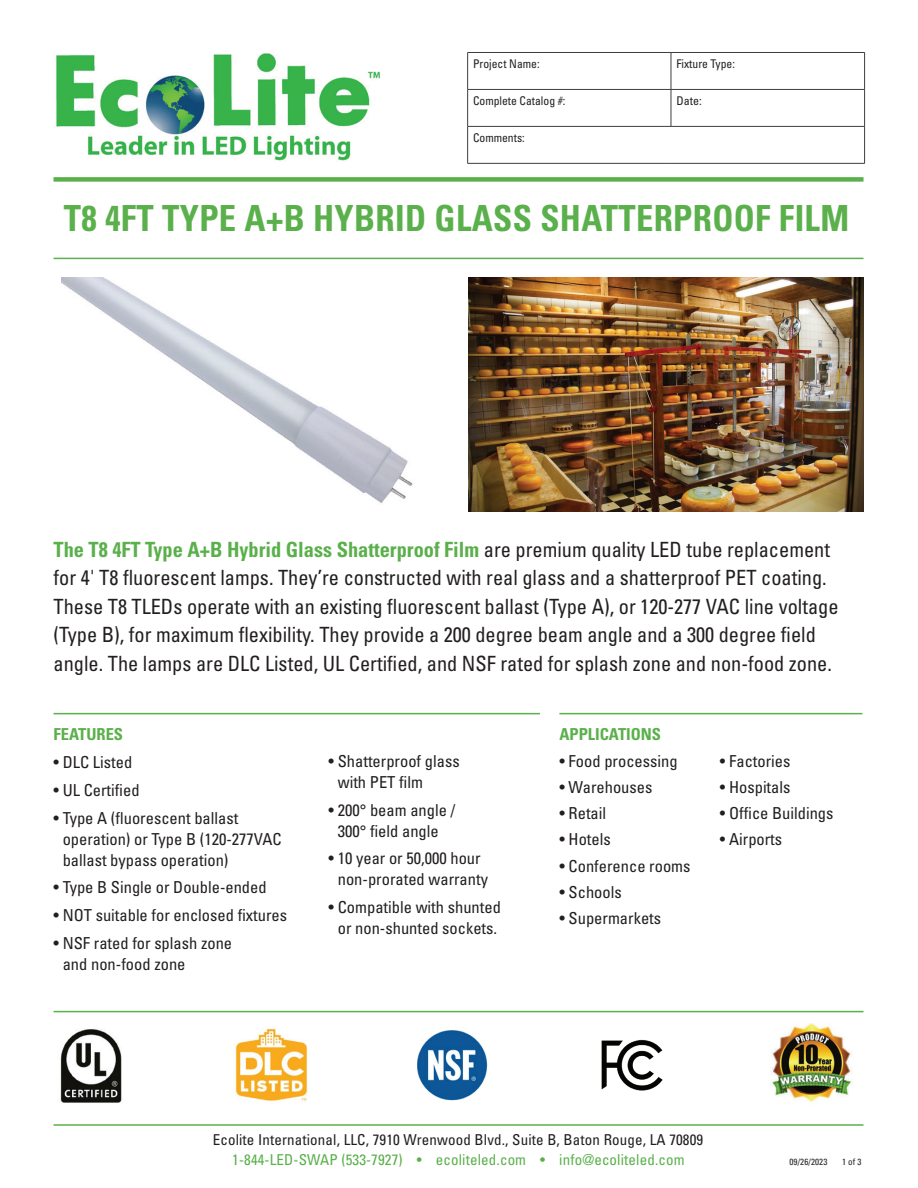
<style>
.page{position:relative;width:918px;height:1188px;background:#fff}
.page>*{position:absolute;margin:0;border:0;box-sizing:border-box;transform-origin:0 0}
.t1{font:700 condensed 36px "Univers";letter-spacing:.01em;color:#5ab04b;scale:.96 1}
.t2{font:condensed 21px/28.5px "Univers";color:#231f20}
.t3{font:condensed 16.5px/21px "Univers";color:#231f20}
.t4{font:700 condensed 16.5px "Univers";color:#5ab04b}
.t5{font:condensed 15px "Univers";letter-spacing:.01em;color:#231f20}
.t6{font:condensed 15px "Univers";letter-spacing:.01em;color:#5ab04b}
.t7{font:condensed 12px "Univers";color:#231f20}
.t8{font:condensed 9px "Univers";letter-spacing:.01em;color:#231f20}
.s1{font-weight:700;color:#5ab04b}
</style>
<div class="page">
<hr style="left:54px;top:1124px;width:810px;height:2px;background:#5ab04b">
<div style="left:54px;top:177px;width:810px;height:5px;background:#5ab04b"></div>
<hr style="left:467px;top:52px;width:204px;height:1px;background:#3e3e3f">
<hr style="left:467px;top:53px;width:1px;height:36px;background:#3e3e3f">
<hr style="left:671px;top:52px;width:194px;height:1px;background:#3e3e3f">
<hr style="left:671px;top:53px;width:1px;height:36px;background:#3e3e3f">
<hr style="left:864px;top:53px;width:1px;height:36px;background:#3e3e3f">
<hr style="left:467px;top:89px;width:204px;height:1px;background:#3e3e3f">
<hr style="left:467px;top:90px;width:1px;height:36px;background:#3e3e3f">
<hr style="left:671px;top:89px;width:194px;height:1px;background:#3e3e3f">
<hr style="left:671px;top:90px;width:1px;height:36px;background:#3e3e3f">
<hr style="left:864px;top:90px;width:1px;height:36px;background:#3e3e3f">
<hr style="left:467px;top:126px;width:204px;height:1px;background:#3e3e3f">
<hr style="left:467px;top:127px;width:1px;height:36px;background:#3e3e3f">
<hr style="left:671px;top:126px;width:194px;height:1px;background:#3e3e3f">
<hr style="left:864px;top:127px;width:1px;height:36px;background:#3e3e3f">
<hr style="left:467px;top:163px;width:204px;height:1px;background:#3e3e3f">
<hr style="left:671px;top:163px;width:194px;height:1px;background:#3e3e3f">
<img style="left:56px;top:53px;width:324px;height:108px">
<hr style="left:54px;top:713px;width:486px;height:1px;background:#5ab04b">
<hr style="left:559px;top:713px;width:303px;height:1px;background:#5ab04b">
<img style="left:601px;top:1039px;width:62px;height:52px">
<img style="left:771px;top:1024px;width:81px;height:79px">
<hr style="left:54px;top:1011px;width:810px;height:1px;background:#5ab04b">
<hr style="left:54px;top:258px;width:810px;height:1px;background:#5ab04b">
<img style="left:468px;top:278px;width:396px;height:234px">
<img style="left:235px;top:1028px;width:73px;height:73px">
<img style="left:417px;top:1030px;width:70px;height:71px">
<img style="left:60px;top:1029px;width:62px;height:73px">
<img style="left:62px;top:278px;width:351px;height:226px">
<p class="t7" style="left:473px;top:56px;width:68px">Project Name:</p>
<p class="t7" style="left:676px;top:56px;width:60px">Fixture Type:</p>
<p class="t7" style="left:473px;top:93px;width:94px">Complete Catalog #:</p>
<p class="t7" style="left:676px;top:93px;width:27px">Date:</p>
<p class="t7" style="left:473px;top:130px;width:53px">Comments:</p>
<h1 class="t1" style="left:64px;top:196px;width:819px">T8 4FT TYPE A+B HYBRID GLASS SHATTERPROOF FILM</h1>
<p class="t2" style="left:54px;top:535px;width:787px"><span class="s1">The T8 4FT Type A+B Hybrid Glass Shatterproof Film</span> are premium quality LED tube replacement for 4' T8 fluorescent lamps. They’re constructed with real glass and a shatterproof PET coating.<br>These T8 TLEDs operate with an existing fluorescent ballast (Type A), or 120-277 VAC line voltage (Type B), for maximum flexibility. They provide a 200 degree beam angle and a 300 degree field angle. The lamps are DLC Listed, UL Certified, and NSF rated for splash zone and non-food zone.</p>
<p class="t4" style="left:54px;top:724px;width:71px">FEATURES</p>
<p class="t3" style="left:54px;top:751px;width:80px">• DLC Listed</p>
<p class="t3" style="left:54px;top:779px;width:88px">• UL Certified</p>
<p class="t3" style="left:63px;top:807px;width:221px;text-indent:-9px">• Type A (fluorescent ballast operation) or Type B (120-277VAC ballast bypass operation)</p>
<p class="t3" style="left:54px;top:877px;width:215px">• Type B Single or Double-ended</p>
<p class="t3" style="left:54px;top:904px;width:235px">• NOT suitable for enclosed fixtures</p>
<p class="t3" style="left:63px;top:932px;width:171px;text-indent:-9px">• NSF rated for splash zone and non-food zone</p>
<p class="t3" style="left:338px;top:750px;width:123px;text-indent:-9px">• Shatterproof glass with PET film</p>
<p class="t3" style="left:329px;top:799px;width:128px;text-align:center">• 200° beam angle /<br>300° field angle</p>
<p class="t3" style="left:329px;top:848px;width:161px;text-align:center">• 10 year or 50,000 hour non-prorated warranty</p>
<p class="t3" style="left:329px;top:897px;width:174px;text-align:center">• Compatible with shunted or non-shunted sockets.</p>
<p class="t4" style="left:559px;top:724px;width:103px">APPLICATIONS</p>
<p class="t3" style="left:559px;top:750px;width:120px">• Food processing</p>
<p class="t3" style="left:559px;top:776px;width:94px">• Warehouses</p>
<p class="t3" style="left:559px;top:802px;width:48px">• Retail</p>
<p class="t3" style="left:559px;top:829px;width:53px">• Hotels</p>
<p class="t3" style="left:559px;top:855px;width:133px">• Conference rooms</p>
<p class="t3" style="left:559px;top:881px;width:64px">• Schools</p>
<p class="t3" style="left:559px;top:908px;width:103px">• Supermarkets</p>
<p class="t3" style="left:720px;top:750px;width:72px">• Factories</p>
<p class="t3" style="left:720px;top:776px;width:72px">• Hospitals</p>
<p class="t3" style="left:720px;top:803px;width:115px">• Office Buildings</p>
<p class="t3" style="left:720px;top:829px;width:64px">• Airports</p>
<p class="t5" style="left:213px;top:1130px;width:492px">Ecolite International, LLC, 7910 Wrenwood Blvd., Suite B, Baton Rouge, LA 70809</p>
<p class="t6" style="left:232px;top:1150px;width:454px">1-844-LED-SWAP (533-7927) • ecoliteled.com • info@ecoliteled.com</p>
<p class="t8" style="left:790px;top:1156px;width:39px">09/26/2023</p>
<p class="t8" style="left:842px;top:1156px;width:21px">1 of 3</p>
</div>
